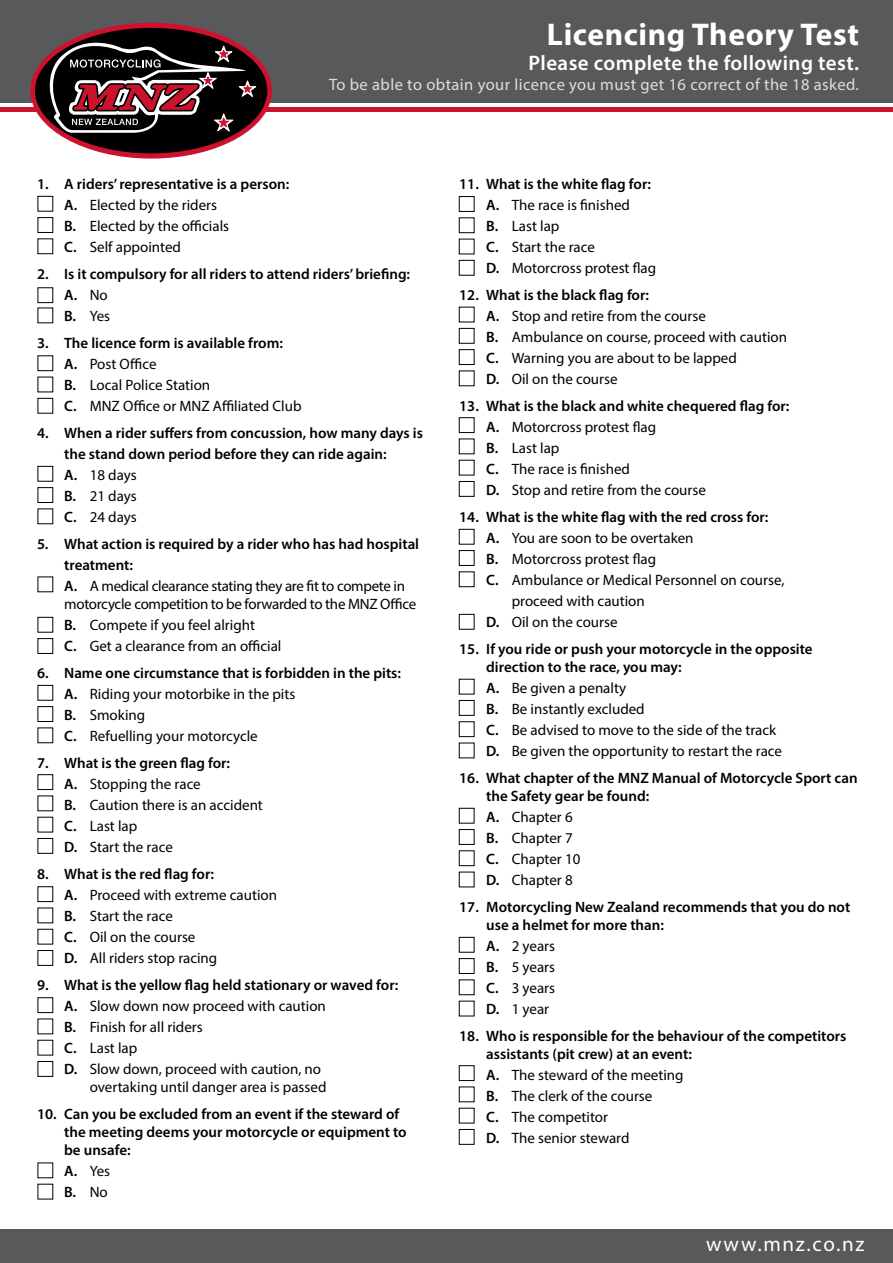
<style>
.page{position:relative;width:893px;height:1263px;background:#fff}
.page>*{position:absolute;margin:0;border:0;box-sizing:border-box;transform-origin:0 0}
.t1{font:700 31.5px "Myriad Pro";letter-spacing:.02em;color:#fff}
.t2{font:600 21px "Myriad Pro";letter-spacing:.02em;color:#fff}
.t3{font:21px "Myriad Pro";letter-spacing:.08em;color:#fff}
.t4{font:16.5px "Myriad Pro";letter-spacing:.025em;color:#dcddde}
.t5{font:15px/21px "Myriad Pro";color:#000}
.t6{font:600 15px/21px "Myriad Pro";color:#000}
.s1{font-weight:600}
.s2{font-weight:400}
</style>
<div class="page">
<div style="left:0;top:1229px;width:893px;height:34px;background:#58595b"></div>
<div style="left:0;top:0;width:893px;height:103px;background:#58595b"></div>
<hr style="left:0;top:108px;width:893px;height:4px;background:#cd122d">
<svg style="left:30px;top:23px;width:242px;height:136px;fill:#cd122d"></svg>
<div style="left:35px;top:28px;width:232px;height:125px;background:#000;border-radius:50%"></div>
<svg style="left:40px;top:31px;width:216px;height:102px"></svg>
<div style="left:38px;top:196px;width:15px;height:15px;border:1px solid #000"></div>
<div style="left:38px;top:288px;width:15px;height:15px;border:1px solid #000"></div>
<div style="left:38px;top:217px;width:15px;height:16px;border:1px solid #000"></div>
<div style="left:38px;top:239px;width:15px;height:15px;border:1px solid #000"></div>
<div style="left:38px;top:356px;width:15px;height:15px;border:1px solid #000"></div>
<div style="left:38px;top:466px;width:15px;height:15px;border:1px solid #000"></div>
<div style="left:38px;top:685px;width:15px;height:15px;border:1px solid #000"></div>
<div style="left:38px;top:774px;width:15px;height:16px;border:1px solid #000"></div>
<div style="left:38px;top:886px;width:15px;height:16px;border:1px solid #000"></div>
<div style="left:38px;top:997px;width:15px;height:16px;border:1px solid #000"></div>
<div style="left:38px;top:487px;width:15px;height:16px;border:1px solid #000"></div>
<div style="left:38px;top:617px;width:15px;height:15px;border:1px solid #000"></div>
<div style="left:38px;top:706px;width:15px;height:16px;border:1px solid #000"></div>
<div style="left:38px;top:398px;width:15px;height:15px;border:1px solid #000"></div>
<div style="left:38px;top:638px;width:15px;height:16px;border:1px solid #000"></div>
<div style="left:38px;top:838px;width:15px;height:15px;border:1px solid #000"></div>
<div style="left:38px;top:950px;width:15px;height:15px;border:1px solid #000"></div>
<div style="left:38px;top:1061px;width:15px;height:15px;border:1px solid #000"></div>
<div style="left:459px;top:196px;width:15px;height:16px;border:1px solid #000"></div>
<div style="left:459px;top:529px;width:15px;height:15px;border:1px solid #000"></div>
<div style="left:459px;top:260px;width:15px;height:15px;border:1px solid #000"></div>
<div style="left:459px;top:218px;width:15px;height:15px;border:1px solid #000"></div>
<div style="left:459px;top:550px;width:15px;height:16px;border:1px solid #000"></div>
<div style="left:459px;top:572px;width:15px;height:15px;border:1px solid #000"></div>
<div style="left:459px;top:328px;width:15px;height:15px;border:1px solid #000"></div>
<div style="left:459px;top:349px;width:15px;height:16px;border:1px solid #000"></div>
<div style="left:459px;top:417px;width:15px;height:16px;border:1px solid #000"></div>
<div style="left:459px;top:481px;width:15px;height:15px;border:1px solid #000"></div>
<div style="left:459px;top:614px;width:15px;height:15px;border:1px solid #000"></div>
<div style="left:459px;top:700px;width:15px;height:15px;border:1px solid #000"></div>
<div style="left:459px;top:721px;width:15px;height:16px;border:1px solid #000"></div>
<div style="left:459px;top:808px;width:15px;height:15px;border:1px solid #000"></div>
<div style="left:459px;top:829px;width:15px;height:16px;border:1px solid #000"></div>
<div style="left:459px;top:851px;width:15px;height:15px;border:1px solid #000"></div>
<div style="left:459px;top:937px;width:15px;height:15px;border:1px solid #000"></div>
<div style="left:459px;top:958px;width:15px;height:16px;border:1px solid #000"></div>
<div style="left:459px;top:1129px;width:15px;height:15px;border:1px solid #000"></div>
<div style="left:459px;top:1065px;width:15px;height:16px;border:1px solid #000"></div>
<h1 class="t1" style="left:547px;top:14px;width:314px">Licencing Theory Test</h1>
<h2 class="t2" style="left:528px;top:50px;width:332px">Please complete the following test.</h2>
<p class="t4" style="left:329px;top:74px;width:531px">To be able to obtain your licence you must get 16 correct of the 18 asked.</p>
<p class="t5" style="left:64px;top:173px;width:227px;text-indent:-27px"><span class="s1">1. A riders’ representative is a person:<br>A.</span> Elected by the riders<br><span class="s1">B.</span> Elected by the officials<br><span class="s1">C.</span> Self appointed</p>
<p class="t6" style="left:64px;top:263px;width:347px;text-indent:-27px">2. Is it compulsory for all riders to attend riders’ briefing:<br>A. <span class="s2">No<br></span>B. <span class="s2">Yes</span></p>
<p class="t5" style="left:64px;top:332px;width:239px;text-indent:-27px"><span class="s1">3. The licence form is available from:<br>A.</span> Post Office<br><span class="s1">B.</span> Local Police Station<br><span class="s1">C.</span> MNZ Office or MNZ Affiliated Club</p>
<p class="t6" style="left:64px;top:422px;width:360px;text-indent:-27px">4. When a rider suffers from concussion, how many days is the stand down period before they can ride again:<br>A. <span class="s2">18 days<br></span>B. <span class="s2">21 days<br></span>C. <span class="s2">24 days</span></p>
<p class="t6" style="left:64px;top:533px;width:356px;text-indent:-27px">5. What action is required by a rider who has had hospital treatment:<br>A. <span class="s2">A medical clearance stating they are fit to compete in</span></p>
<p class="t5" style="left:64px;top:593px;width:354px">motorcycle competition to be forwarded to the MNZ Office<br><span class="s1">B.</span> Compete if you feel alright<br><span class="s1">C.</span> Get a clearance from an official</p>
<p class="t5" style="left:64px;top:662px;width:338px;text-indent:-27px"><span class="s1">6. Name one circumstance that is forbidden in the pits:<br>A.</span> Riding your motorbike in the pits<br><span class="s1">B.</span> Smoking<br><span class="s1">C.</span> Refuelling your motorcycle</p>
<p class="t5" style="left:64px;top:752px;width:200px;text-indent:-27px"><span class="s1">7. What is the green flag for:<br>A.</span> Stopping the race<br><span class="s1">B.</span> Caution there is an accident<br><span class="s1">C.</span> Last lap<br><span class="s1">D.</span> Start the race</p>
<p class="t5" style="left:64px;top:863px;width:214px;text-indent:-27px"><span class="s1">8. What is the red flag for:<br>A.</span> Proceed with extreme caution<br><span class="s1">B.</span> Start the race<br><span class="s1">C.</span> Oil on the course<br><span class="s1">D.</span> All riders stop racing</p>
<p class="t5" style="left:64px;top:974px;width:335px;text-indent:-27px"><span class="s1">9. What is the yellow flag held stationary or waved for:<br>A.</span> Slow down now proceed with caution<br><span class="s1">B.</span> Finish for all riders<br><span class="s1">C.</span> Last lap<br><span class="s1">D.</span> Slow down, proceed with caution, no</p>
<p class="t5" style="left:90px;top:1076px;width:238px">overtaking until danger area is passed</p>
<p class="t6" style="left:64px;top:1104px;width:344px;line-height:18px;text-indent:-27px">10. Can you be excluded from an event if the steward of the meeting deems your motorcycle or equipment to be unsafe:</p>
<p class="t5" style="left:64px;top:1160px;width:47px"><span class="s1">A.</span> Yes<br><span class="s1">B.</span> No</p>
<p class="t5" style="left:486px;top:173px;width:171px;text-indent:-27px"><span class="s1">11. What is the white flag for:<br>A.</span> The race is finished<br><span class="s1">B.</span> Last lap<br><span class="s1">C.</span> Start the race<br><span class="s1">D.</span> Motorcross protest flag</p>
<p class="t5" style="left:486px;top:284px;width:302px;text-indent:-27px"><span class="s1">12. What is the black flag for:<br>A.</span> Stop and retire from the course<br><span class="s1">B.</span> Ambulance on course, proceed with caution<br><span class="s1">C.</span> Warning you are about to be lapped<br><span class="s1">D.</span> Oil on the course</p>
<p class="t5" style="left:486px;top:395px;width:305px;text-indent:-27px"><span class="s1">13. What is the black and white chequered flag for:<br>A.</span> Motorcross protest flag<br><span class="s1">B.</span> Last lap<br><span class="s1">C.</span> The race is finished<br><span class="s1">D.</span> Stop and retire from the course</p>
<p class="t6" style="left:459px;top:506px;width:311px">14. What is the white flag with the red cross for:</p>
<p class="t5" style="left:486px;top:527px;width:209px"><span class="s1">A.</span> You are soon to be overtaken</p>
<p class="t5" style="left:486px;top:548px;width:171px"><span class="s1">B.</span> Motorcross protest flag</p>
<p class="t5" style="left:486px;top:569px;width:300px"><span class="s1">C.</span> Ambulance or Medical Personnel on course,</p>
<p class="t5" style="left:512px;top:590px;width:135px">proceed with caution</p>
<p class="t5" style="left:486px;top:611px;width:133px"><span class="s1">D.</span> Oil on the course</p>
<p class="t6" style="left:486px;top:639px;width:328px;line-height:18px;text-indent:-27px">15. If you ride or push your motorcycle in the opposite direction to the race, you may:</p>
<p class="t5" style="left:486px;top:677px;width:297px"><span class="s1">A.</span> Be given a penalty<br><span class="s1">B.</span> Be instantly excluded<br><span class="s1">C.</span> Be advised to move to the side of the track <span class="s1">D.</span> Be given the opportunity to restart the race</p>
<p class="t6" style="left:486px;top:768px;width:373px;line-height:18px;text-indent:-27px">16. What chapter of the MNZ Manual of Motorcycle Sport can the Safety gear be found:</p>
<p class="t5" style="left:486px;top:806px;width:96px"><span class="s1">A.</span> Chapter 6<br><span class="s1">B.</span> Chapter 7<br><span class="s1">C.</span> Chapter 10<br><span class="s1">D.</span> Chapter 8</p>
<p class="t6" style="left:486px;top:897px;width:366px;line-height:18px;text-indent:-27px">17. Motorcycling New Zealand recommends that you do not use a helmet for more than:</p>
<p class="t5" style="left:486px;top:935px;width:70px;text-align:justify"><span class="s1">A.</span> 2 years <span class="s1">B.</span> 5 years <span class="s1">C.</span> 3 years <span class="s1">D.</span> 1 year</p>
<p class="t6" style="left:486px;top:1026px;width:362px;line-height:18px;text-indent:-27px">18. Who is responsible for the behaviour of the competitors assistants (pit crew) at an event:</p>
<p class="t5" style="left:486px;top:1064px;width:199px"><span class="s1">A.</span> The steward of the meeting<br><span class="s1">B.</span> The clerk of the course<br><span class="s1">C.</span> The competitor<br><span class="s1">D.</span> The senior steward</p>
<h2 class="t3" style="left:706px;top:1231px;width:160px">www.mnz.co.nz</h2>
</div>
